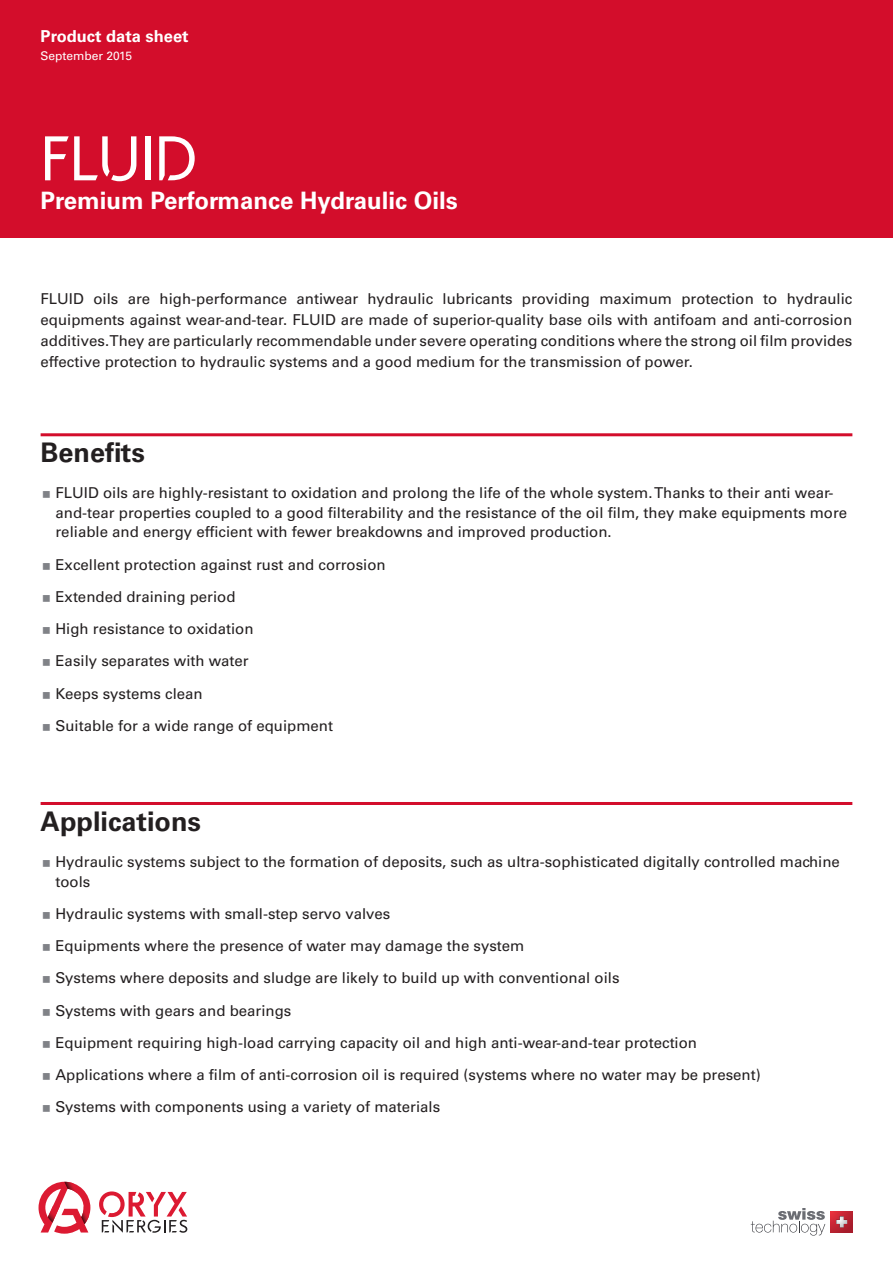
<style>
.page{position:relative;width:893px;height:1263px;background:#fff}
.page>*{position:absolute;margin:0;border:0;box-sizing:border-box;transform-origin:0 0}
.nom_produit{font:69px "Gandur Stencil";color:#fff}
.titre{font:700 27px "Univers LT Std";color:#231f20}
.description_produit{font:700 24px "Univers LT Std";color:#fff}
.t1{font:700 16.5px "Univers LT Std";color:#fff}
.liste{font:15px/19.5px "Univers LT Std";color:#231f20}
.introduction{font:15px/21px "Univers LT Std";color:#231f20;text-align:justify}
.t2{font:12px "Univers LT Std";color:#fff}
</style>
<div class="page">
<div style="left:0;top:0;width:893px;height:238px;background:#d30d2b"></div>
<svg style="left:99px;top:1191px;width:88px;height:42px"></svg>
<svg style="left:39px;top:1182px;width:51px;height:52px"></svg>
<svg style="left:831px;top:1211px;width:21px;height:21px"></svg>
<svg style="left:836px;top:1216px;width:11px;height:11px"></svg>
<svg style="left:751px;top:1208px;width:74px;height:27px"></svg>
<hr style="left:41px;top:433px;width:811px;height:3px;background:#d30d2b">
<hr style="left:41px;top:802px;width:811px;height:3px;background:#d30d2b">
<p class="t1" style="left:41px;top:27px;width:150px">Product data sheet</p>
<p class="t2" style="left:41px;top:49px;width:93px">September 2015</p>
<p class="nom_produit" style="left:41px;top:120px;width:158px">FLUID</p>
<p class="description_produit" style="left:41px;top:186px;width:419px">Premium Performance Hydraulic Oils</p>
<p class="introduction" style="left:41px;top:289px;width:813px">FLUID oils are high-performance antiwear hydraulic lubricants providing maximum protection to hydraulic equipments against wear-and-tear. FLUID are made of superior-quality base oils with antifoam and anti-corrosion additives. They are particularly recommendable under severe operating conditions where the strong oil film provides effective protection to hydraulic systems and a good medium for the transmission of power.</p>
<p class="titre" style="left:41px;top:436px;width:106px">Benefits</p>
<p class="liste" style="left:55px;top:483px;width:793px">FLUID oils are highly-resistant to oxidation and prolong the life of the whole system. Thanks to their anti wear&shy;and-tear properties coupled to a good filterability and the resistance of the oil film, they make equipments more reliable and energy efficient with fewer breakdowns and improved production.</p>
<p class="liste" style="left:55px;top:555px;width:332px">Excellent protection against rust and corrosion</p>
<p class="liste" style="left:55px;top:587px;width:182px">Extended draining period</p>
<p class="liste" style="left:55px;top:619px;width:200px">High resistance to oxidation</p>
<p class="liste" style="left:55px;top:651px;width:195px">Easily separates with water</p>
<p class="liste" style="left:55px;top:684px;width:149px">Keeps systems clean</p>
<p class="liste" style="left:55px;top:716px;width:279px">Suitable for a wide range of equipment</p>
<p class="titre" style="left:41px;top:805px;width:162px">Applications</p>
<p class="liste" style="left:55px;top:852px;width:786px">Hydraulic systems subject to the formation of deposits, such as ultra-sophisticated digitally controlled machine tools</p>
<p class="liste" style="left:55px;top:904px;width:336px">Hydraulic systems with small-step servo valves</p>
<p class="liste" style="left:55px;top:936px;width:470px">Equipments where the presence of water may damage the system</p>
<p class="liste" style="left:55px;top:968px;width:565px">Systems where deposits and sludge are likely to build up with conventional oils</p>
<p class="liste" style="left:55px;top:1000px;width:237px">Systems with gears and bearings</p>
<p class="liste" style="left:55px;top:1033px;width:643px">Equipment requiring high-load carrying capacity oil and high anti-wear-and-tear protection</p>
<p class="liste" style="left:55px;top:1065px;width:707px">Applications where a film of anti-corrosion oil is required (systems where no water may be present)</p>
<p class="liste" style="left:55px;top:1097px;width:386px">Systems with components using a variety of materials</p>
</div>
